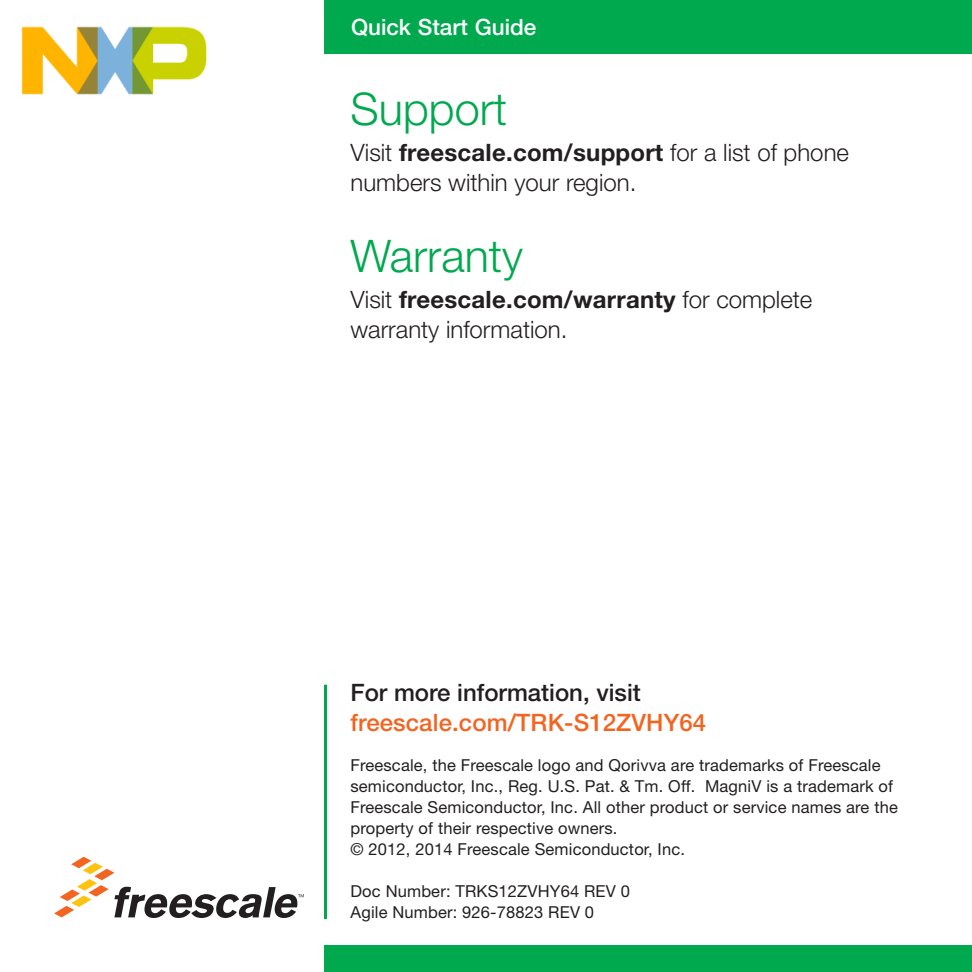
<style>
.page{position:relative;width:972px;height:972px;background:#fff}
.page>*{position:absolute;margin:0;border:0;box-sizing:border-box;transform-origin:0 0}
.QSG-Warranty_Support{font:300 45px "Helvetica Neue LT Pro";color:#00a94e}
._08-learn_more_text{font:300 24px/30px "Helvetica Neue LT Pro";color:#231f20}
._08-learn_more_text-2{font:500 24px/30px "Helvetica Neue LT Pro";color:#f36421}
.t1{font:500 22.5px "Helvetica Neue LT Pro";letter-spacing:-.01em;color:#fff}
.t2{font:700 22.5px "Helvetica Neue LT Pro";letter-spacing:-.015em;color:#fff}
._09-legal_text{font:16.5px/21px "Helvetica Neue LT Pro";letter-spacing:.01em;color:#231f20}
.s1{font-weight:700}
.s2{color:#231f20}
</style>
<div class="page">
<div style="left:324px;top:0;width:648px;height:54px;background:#00a94e"></div>
<svg style="left:54px;top:857px;width:250px;height:61px"></svg>
<div style="left:324px;top:945px;width:648px;height:27px;background:#00a94e"></div>
<hr style="left:324px;top:685px;width:3px;height:234px;background:#00a94e">
<img style="left:21px;top:26px;width:186px;height:69px">
<p class="t1" style="left:351px;top:13px;width:187px">Quick Start Guide</p>
<h3 class="t1" style="left:346px;top:13px;width:182px">Quick Start Guide</h3>
<p class="t2" style="left:376px;top:13px;width:187px">Quick Start Guide</p>
<p class="QSG-Warranty_Support" style="left:351px;top:82px;width:158px">Support</p>
<p class="_08-learn_more_text" style="left:351px;top:137px;width:500px">Visit <span class="s1">freescale.com/support</span> for a list of phone numbers within your region.</p>
<p class="QSG-Warranty_Support" style="left:351px;top:229px;width:174px">Warranty</p>
<p class="_08-learn_more_text" style="left:351px;top:284px;width:463px">Visit <span class="s1">freescale.com/warranty</span> for complete warranty information.</p>
<p class="_08-learn_more_text-2" style="left:351px;top:677px;width:357px"><span class="s2">For more information, visit </span>freescale.com/TRK-S12ZVHY64</p>
<p class="_09-legal_text" style="left:351px;top:754px;width:549px">Freescale, the Freescale logo and Qorivva are trademarks of Freescale semiconductor, Inc., Reg. U.S. Pat. &amp; Tm. Off. MagniV is a trademark of Freescale Semiconductor, Inc. All other product or service names are the property of their respective owners.<br>© 2012, 2014 Freescale Semiconductor, Inc.</p>
<p class="_09-legal_text" style="left:351px;top:880px;width:281px">Doc Number: TRKS12ZVHY64 REV 0<br>Agile Number: 926-78823 REV 0</p>
</div>
